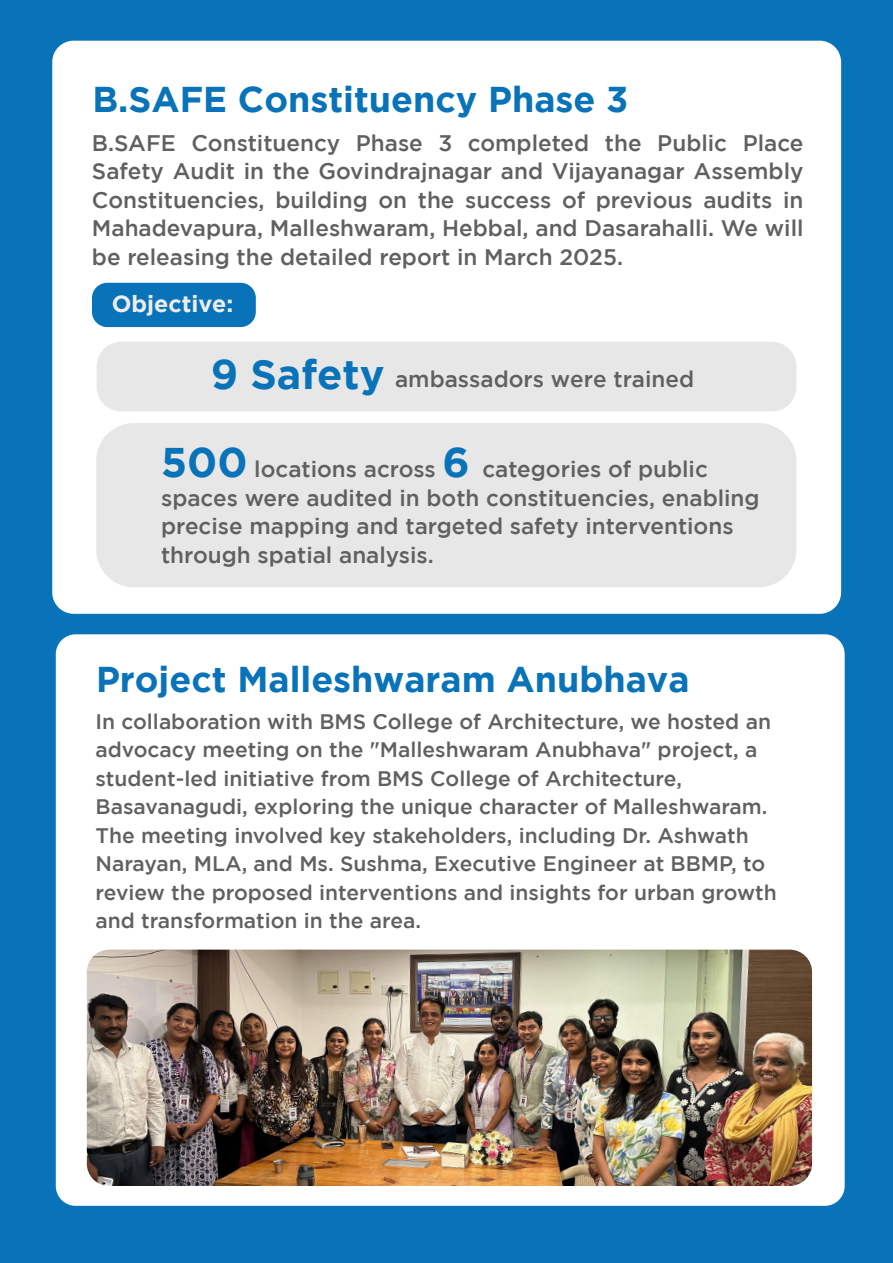
<style>
.page{position:relative;width:893px;height:1263px;background:#0973b9}
.page>*{position:absolute;margin:0;border:0;box-sizing:border-box;transform-origin:0 0}
.t1{font:700 35.85px "Gotham";color:#0973b9}
.t2{font:700 23.25px "Gotham";color:#ededed}
.t3{font:500 22.5px/28.5px "Gotham";color:#606060;text-align:justify}
.t4{font:500 22.5px "Gotham";color:#606060}
.t5{font:500 21px/28.5px "Gotham";color:#606060}
.s1{font-weight:700;font-size:41.4px;color:#0973b9}
</style>
<div class="page">
<div style="left:52px;top:41px;width:789px;height:573px;background:#fff;border-radius:21px"></div>
<div style="left:97px;top:342px;width:699px;height:69px;background:#e7e7e7;border-radius:25px"></div>
<div style="left:96px;top:423px;width:700px;height:164px;background:#e7e7e7;border-radius:38px"></div>
<div style="left:92px;top:283px;width:164px;height:44px;background:#0973b9;border-radius:15px"></div>
<div style="left:56px;top:634px;width:789px;height:572px;background:#fff;border-radius:20px"></div>
<img style="left:87px;top:949px;width:725px;height:237px">
<h1 class="t1" style="left:92px;top:79px;width:537px">B.SAFE Constituency Phase 3</h1>
<p class="t3" style="left:92px;top:128px;width:713px">B.SAFE Constituency Phase 3 completed the Public Place Safety Audit in the Govindrajnagar and Vijayanagar Assembly Constituencies, building on the success of previous audits in Mahadevapura, Malleshwaram, Hebbal, and Dasarahalli. We will be releasing the detailed report in March 2025.</p>
<p class="t2" style="left:112px;top:290px;width:123px">Objective:</p>
<p class="t4" style="left:211px;top:366px;width:485px"><span class="s1">9 Safety</span> ambassadors were trained</p>
<p class="t3" style="left:161px;top:454px;width:600px;text-align:left"><span class="s1">500</span> locations across <span class="s1">6</span> categories of public spaces were audited in both constituencies, enabling precise mapping and targeted safety interventions through spatial analysis.</p>
<h1 class="t1" style="left:96px;top:659px;width:595px">Project Malleshwaram Anubhava</h1>
<p class="t5" style="left:96px;top:707px;width:683px">In collaboration with BMS College of Architecture, we hosted an advocacy meeting on the "Malleshwaram Anubhava" project, a student-led initiative from BMS College of Architecture, Basavanagudi, exploring the unique character of Malleshwaram.<br>The meeting involved key stakeholders, including Dr. Ashwath Narayan, MLA, and Ms. Sushma, Executive Engineer at BBMP, to review the proposed interventions and insights for urban growth and transformation in the area.</p>
</div>
